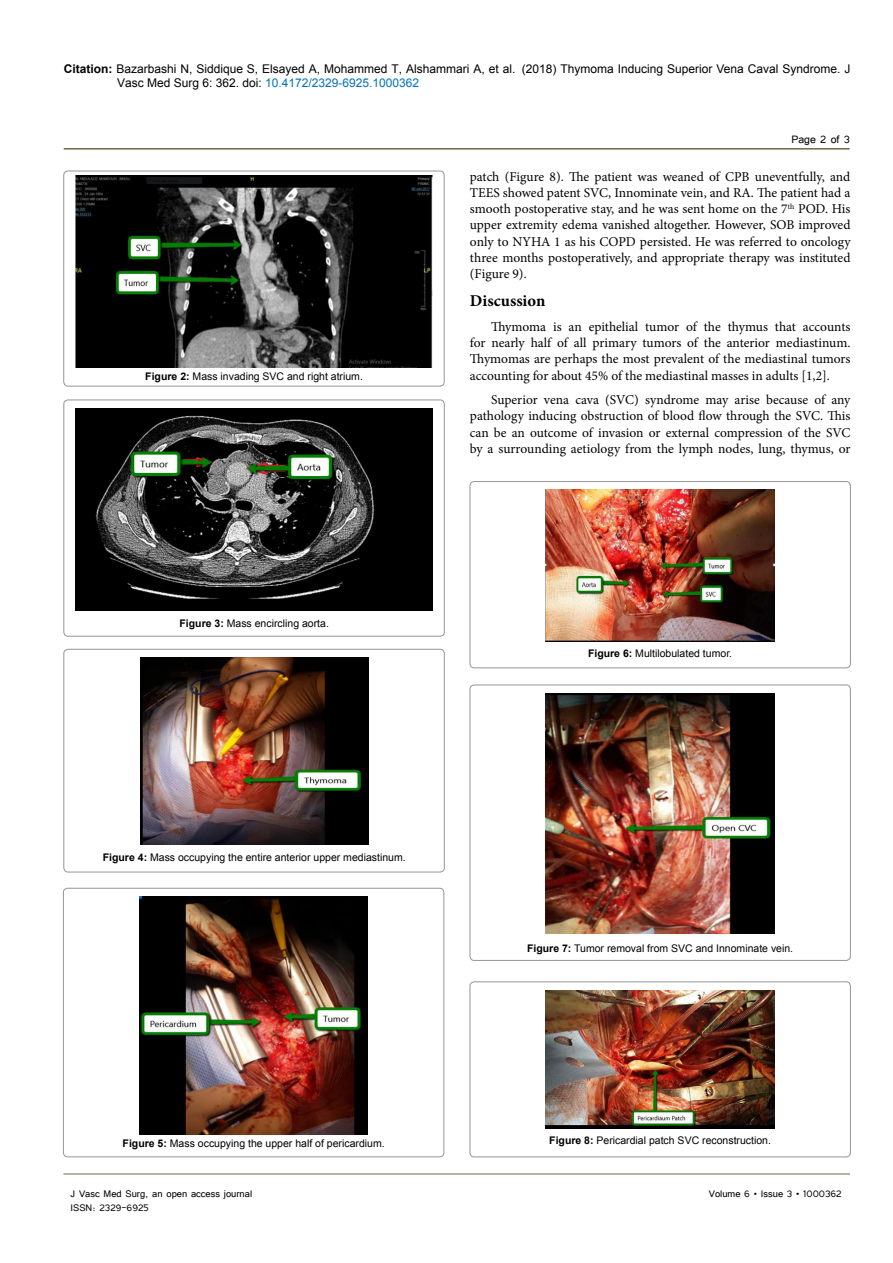
<style>
.page{position:relative;width:893px;height:1263px;background:#fff}
.page>*{position:absolute;margin:0;border:0;box-sizing:border-box;transform-origin:0 0}
.t1{font:700 16.5px "Minion Pro";color:#000}
.t2{font:13.5px/16.2px "Minion Pro";letter-spacing:-.005em;color:#000;text-align:justify}
.t3{font:13.5px "Tunga";color:#000}
.t4{font:12px/14.4px "Arial";color:#000}
.t5{font:12px "Tunga";color:#000}
.t6{font:10.5px "Arial";color:#000}
.s1{font-weight:700}
.s2{color:#0072bc}
</style>
<div class="page">
<hr style="left:64px;top:148px;width:786px;height:2px;background:#726547">
<hr style="left:63px;top:1174px;width:787px;height:1px;background:#726547">
<div style="left:64px;top:171px;width:380px;height:215px;border:1px solid #939598;border-radius:4px"></div>
<img style="left:76px;top:176px;width:356px;height:191px">
<div style="left:64px;top:400px;width:380px;height:236px;border:1px solid #939598;border-radius:4px"></div>
<img style="left:76px;top:408px;width:357px;height:203px">
<div style="left:64px;top:649px;width:380px;height:223px;border:1px solid #939598;border-radius:4px"></div>
<img style="left:140px;top:658px;width:228px;height:187px">
<div style="left:63px;top:888px;width:381px;height:269px;border:1px solid #939598;border-radius:4px"></div>
<img style="left:139px;top:896px;width:229px;height:240px">
<div style="left:470px;top:481px;width:380px;height:187px;border:1px solid #939598;border-radius:4px"></div>
<img style="left:546px;top:490px;width:228px;height:151px">
<div style="left:470px;top:685px;width:380px;height:275px;border:1px solid #939598;border-radius:4px"></div>
<img style="left:546px;top:693px;width:228px;height:243px">
<div style="left:470px;top:982px;width:380px;height:175px;border:1px solid #939598;border-radius:4px"></div>
<img style="left:546px;top:990px;width:228px;height:138px">
<p class="t4" style="left:117px;top:61px;width:735px;text-indent:-53px"><span class="s1">Citation:</span> Bazarbashi N, Siddique S, Elsayed A, Mohammed T, Alshammari A, et al. (2018) Thymoma Inducing Superior Vena Caval Syndrome. J<br>Vasc Med Surg 6: 362. doi: <span class="s2">10.4172/2329-6925.1000362</span></p>
<p class="t6" style="left:145px;top:370px;width:219px"><span class="s1">Figure 2:</span> Mass invading SVC and right atrium.</p>
<p class="t6" style="left:180px;top:617px;width:151px"><span class="s1">Figure 3:</span> Mass encircling aorta.</p>
<p class="t3" style="left:791px;top:131px;width:60px">Page 2 of 3</p>
<p class="t2" style="left:470px;top:168px;width:382px">patch (Figure 8). The patient was weaned of CPB uneventfully, and TEES showed patent SVC, Innominate vein, and RA. The patient had a smooth postoperative stay, and he was sent home on the 7<sup>th</sup> POD. His upper extremity edema vanished altogether. However, SOB improved only to NYHA 1 as his COPD persisted. He was referred to oncology three months postoperatively, and appropriate therapy was instituted (Figure 9).</p>
<p class="t1" style="left:470px;top:289px;width:77px">Discussion</p>
<p class="t2" style="left:470px;top:319px;width:382px;text-indent:21px">Thymoma is an epithelial tumor of the thymus that accounts for nearly half of all primary tumors of the anterior mediastinum.<br>Thymomas are perhaps the most prevalent of the mediastinal tumors accounting for about 45% of the mediastinal masses in adults [1,2].</p>
<p class="t2" style="left:470px;top:392px;width:382px;text-indent:21px">Superior vena cava (SVC) syndrome may arise because of any pathology inducing obstruction of blood flow through the SVC. This can be an outcome of invasion or external compression of the SVC by a surrounding aetiology from the lymph nodes, lung, thymus, or</p>
<p class="t6" style="left:588px;top:647px;width:146px"><span class="s1">Figure 6:</span> Multilobulated tumor.</p>
<p class="t6" style="left:103px;top:850px;width:304px"><span class="s1">Figure 4:</span> Mass occupying the entire anterior upper mediastinum.</p>
<p class="t6" style="left:123px;top:1136px;width:264px"><span class="s1">Figure 5:</span> Mass occupying the upper half of pericardium.</p>
<p class="t6" style="left:527px;top:941px;width:268px"><span class="s1">Figure 7:</span> Tumor removal from SVC and Innominate vein.</p>
<p class="t6" style="left:549px;top:1134px;width:223px"><span class="s1">Figure 8:</span> Pericardial patch SVC reconstruction.</p>
<p class="t5" style="left:71px;top:1185px;width:183px">J Vasc Med Surg, an open access journal</p>
<p class="t5" style="left:709px;top:1185px;width:135px">Volume 6 • Issue 3 • 1000362</p>
<p class="t5" style="left:71px;top:1200px;width:80px">ISSN: 2329-6925</p>
</div>
